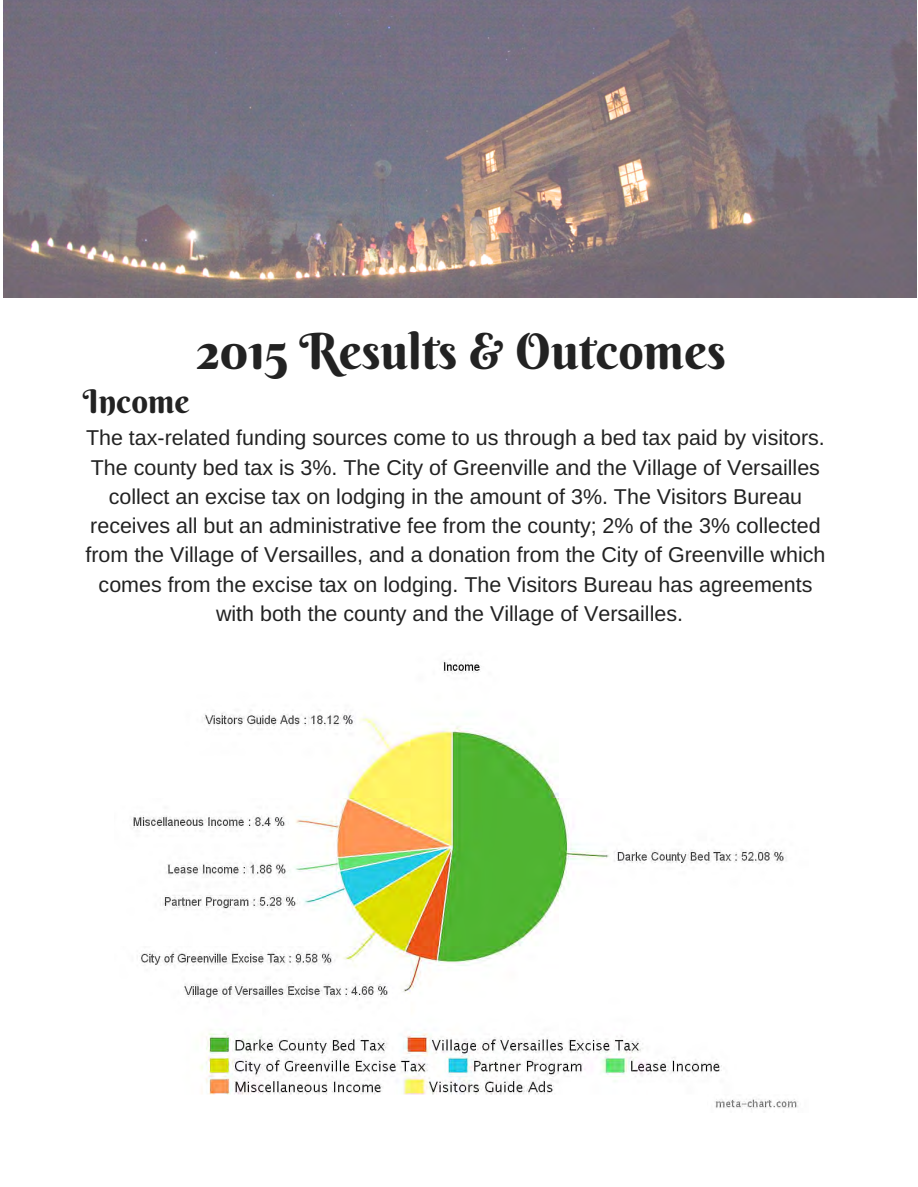
<style>
.page{position:relative;width:918px;height:1187px;background:#fff}
.page>*{position:absolute;margin:0;border:0;box-sizing:border-box;transform-origin:0 0}
.t1{font:49.8px "Berkshire Swash";color:#222}
.t2{font:32.7px "Berkshire Swash";color:#222}
.t3{font:21.45px/29.2px "Arimo";color:#222;text-align:center}
</style>
<div class="page">
<img style="left:131px;top:659px;width:667px;height:451px">
<img style="left:3px;top:0;width:914px;height:298px">
<h1 class="t1" style="left:197px;top:320px;width:530px">2015 Results &amp; Outcomes</h1>
<h2 class="t2" style="left:83px;top:380px;width:108px">Income</h2>
<p class="t3" style="left:86px;top:423px;width:741px">The tax-related funding sources come to us through a bed tax paid by visitors.<br>The county bed tax is 3%. The City of Greenville and the Village of Versailles collect an excise tax on lodging in the amount of 3%. The Visitors Bureau receives all but an administrative fee from the county; 2% of the 3% collected from the Village of Versailles, and a donation from the City of Greenville which comes from the excise tax on lodging. The Visitors Bureau has agreements with both the county and the Village of Versailles.</p>
</div>
